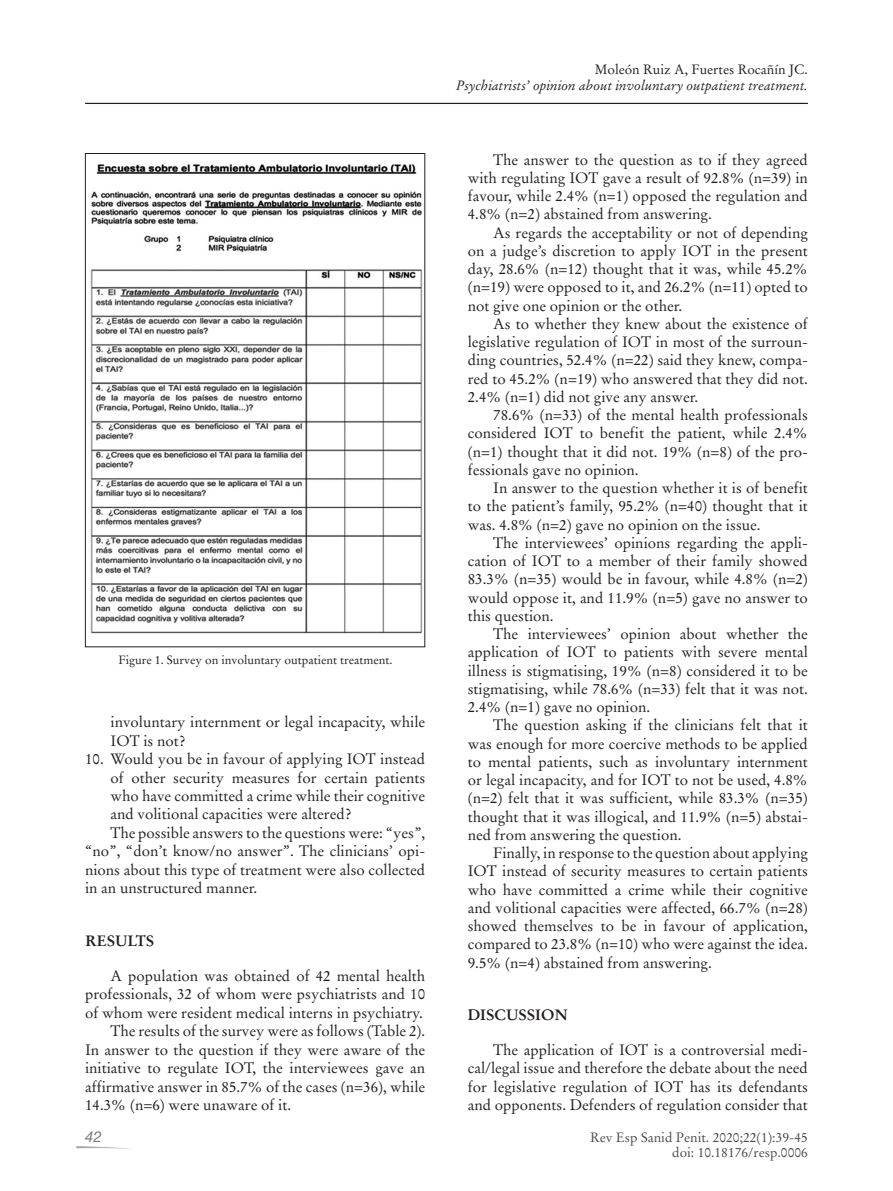
<style>
.page{position:relative;width:893px;height:1191px;background:#fff}
.page>*{position:absolute;margin:0;border:0;box-sizing:border-box;transform-origin:0 0}
.t1{font:15px/18.3px "Stempel Garamond LT Std";color:#231f20;text-align:justify}
.t2{font:700 15px "Stempel Garamond LT Std";color:#231f20}
.t3{font:italic 15px "Helvetica Neue LT Std";color:#76787b}
.t4{font:italic 13.5px "Stempel Garamond LT Std";color:#231f20}
.t5{font:13.5px/15px "Stempel Garamond LT Std";color:#4b4c4d;text-align:right}
.t6{font:13.5px "Stempel Garamond LT Std";color:#231f20}
.t7{font:12px "Stempel Garamond LT Std";color:#231f20}
</style>
<div class="page">
<hr style="left:85px;top:103px;width:723px;height:1px;background:#231f20">
<img style="left:90px;top:164px;width:333px;height:470px">
<p class="t7" style="left:118px;top:653px;width:276px">Figure 1. Survey on involuntary outpatient treatment.</p>
<p class="t1" style="left:111px;top:713px;width:316px">involuntary internment or legal incapacity, while<br>IOT is not?</p>
<p class="t1" style="left:85px;top:750px;width:342px">10. Would you be in favour of applying IOT instead</p>
<p class="t1" style="left:111px;top:768px;width:316px">of other security measures for certain patients</p>
<p class="t1" style="left:111px;top:787px;width:316px">who have committed a crime while their cognitive</p>
<p class="t1" style="left:111px;top:805px;width:242px">and volitional capacities were altered?</p>
<p class="t1" style="left:111px;top:823px;width:316px">The possible answers to the questions were: “yes”,</p>
<p class="t1" style="left:85px;top:842px;width:342px">“no”, “don’t know/no answer”. The clinicians’ opi-</p>
<p class="t1" style="left:85px;top:860px;width:342px">nions about this type of treatment were also collected</p>
<p class="t1" style="left:85px;top:879px;width:174px">in an unstructured manner.</p>
<p class="t2" style="left:85px;top:931px;width:71px">RESULTS</p>
<p class="t1" style="left:111px;top:966px;width:316px">A population was obtained of 42 mental health</p>
<p class="t1" style="left:85px;top:985px;width:342px">professionals, 32 of whom were psychiatrists and 10</p>
<p class="t1" style="left:85px;top:1003px;width:339px">of whom were resident medical interns in psychiatry.</p>
<p class="t1" style="left:111px;top:1022px;width:316px">The results of the survey were as follows (Table 2).</p>
<p class="t1" style="left:85px;top:1040px;width:342px">In answer to the question if they were aware of the</p>
<p class="t1" style="left:85px;top:1059px;width:342px">initiative to regulate IOT, the interviewees gave an</p>
<p class="t1" style="left:85px;top:1077px;width:342px">affirmative answer in 85.7% of the cases (n=36), while</p>
<p class="t1" style="left:85px;top:1095px;width:208px">14.3% (n=6) were unaware of it.</p>
<p class="t3" style="left:85px;top:1127px;width:18px">42</p>
<p class="t6" style="left:595px;top:62px;width:215px">Moleón Ruiz A, Fuertes Rocañín JC.</p>
<p class="t4" style="left:456px;top:77px;width:353px">Psychiatrists’ opinion about involuntary outpatient treatment.</p>
<p class="t1" style="left:468px;top:150px;width:342px;text-indent:26px">The answer to the question as to if they agreed with regulating IOT gave a result of 92.8% (n=39) in favour, while 2.4% (n=1) opposed the regulation and 4.8% (n=2) abstained from answering.</p>
<p class="t1" style="left:468px;top:223px;width:342px;text-indent:26px">As regards the acceptability or not of depending on a judge’s discretion to apply IOT in the present day, 28.6% (n=12) thought that it was, while 45.2% (n=19) were opposed to it, and 26.2% (n=11) opted to not give one opinion or the other.</p>
<p class="t1" style="left:468px;top:315px;width:342px;text-indent:26px">As to whether they knew about the existence of legislative regulation of IOT in most of the surroun&shy;ding countries, 52.4% (n=22) said they knew, compa&shy;red to 45.2% (n=19) who answered that they did not.<br>2.4% (n=1) did not give any answer.</p>
<p class="t1" style="left:468px;top:406px;width:342px;text-indent:26px">78.6% (n=33) of the mental health professionals considered IOT to benefit the patient, while 2.4% (n=1) thought that it did not. 19% (n=8) of the pro&shy;fessionals gave no opinion.</p>
<p class="t1" style="left:468px;top:479px;width:342px;text-indent:26px">In answer to the question whether it is of benefit to the patient’s family, 95.2% (n=40) thought that it was. 4.8% (n=2) gave no opinion on the issue.</p>
<p class="t1" style="left:468px;top:533px;width:342px;text-indent:26px">The interviewees’ opinions regarding the appli&shy;cation of IOT to a member of their family showed 83.3% (n=35) would be in favour, while 4.8% (n=2) would oppose it, and 11.9% (n=5) gave no answer to this question.</p>
<p class="t1" style="left:468px;top:625px;width:342px;text-indent:26px">The interviewees’ opinion about whether the application of IOT to patients with severe mental illness is stigmatising, 19% (n=8) considered it to be stigmatising, while 78.6% (n=33) felt that it was not.<br>2.4% (n=1) gave no opinion.</p>
<p class="t1" style="left:468px;top:716px;width:342px;text-indent:26px">The question asking if the clinicians felt that it was enough for more coercive methods to be applied to mental patients, such as involuntary internment or legal incapacity, and for IOT to not be used, 4.8% (n=2) felt that it was sufficient, while 83.3% (n=35) thought that it was illogical, and 11.9% (n=5) abstai&shy;ned from answering the question.</p>
<p class="t1" style="left:468px;top:844px;width:342px;text-indent:26px">Finally, in response to the question about applying IOT instead of security measures to certain patients who have committed a crime while their cognitive and volitional capacities were affected, 66.7% (n=28) showed themselves to be in favour of application, compared to 23.8% (n=10) who were against the idea.<br>9.5% (n=4) abstained from answering.</p>
<p class="t2" style="left:468px;top:1005px;width:102px">DISCUSSION</p>
<p class="t1" style="left:468px;top:1040px;width:342px;text-indent:26px">The application of IOT is a controversial medi&shy;cal/legal issue and therefore the debate about the need for legislative regulation of IOT has its defendants and opponents. Defenders of regulation consider that</p>
<p class="t5" style="left:590px;top:1129px;width:219px">Rev Esp Sanid Penit. 2020;22(1):39-45 doi: 10.18176/resp.0006</p>
</div>
